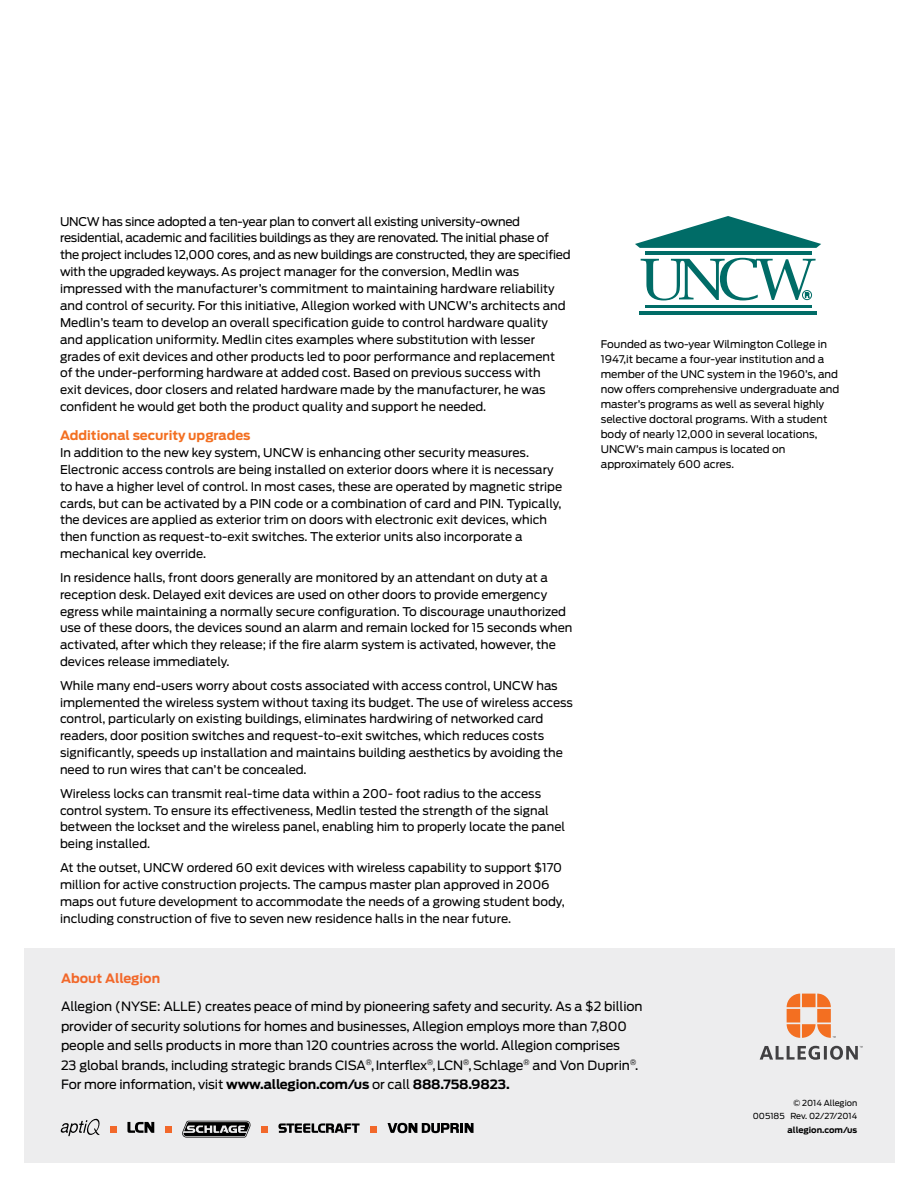
<style>
.page{position:relative;width:918px;height:1188px;background:#fff}
.page>*{position:absolute;margin:0;border:0;box-sizing:border-box;transform-origin:0 0}
.t1{font:12.75px/19.5px "Antenna";letter-spacing:-.005em;color:#000}
.t2{font:700 12.75px "Antenna";color:#f36f21}
.t3{font:700 12.75px "Antenna";color:#f2682a}
.t4{font:12px/16.8px "Antenna";color:#000}
.t5{font:10.5px/15px "Antenna";color:#000}
.t6{font:8.25px/13.5px "Antenna";color:#000;text-align:right}
.t7{font:700 8.25px "Antenna";color:#000}
.s1{font-weight:700}
</style>
<div class="page">
<div style="left:25px;top:949px;width:870px;height:214px;background:#ededee"></div>
<svg style="left:127px;top:1122px;width:27px;height:11px"></svg>
<div style="left:110px;top:1126px;width:7px;height:7px;background:#f2682a"></div>
<div style="left:165px;top:1126px;width:7px;height:7px;background:#f2682a"></div>
<svg style="left:388px;top:1123px;width:86px;height:10px"></svg>
<svg style="left:182px;top:1121px;width:69px;height:17px"></svg>
<svg style="left:60px;top:1118px;width:40px;height:18px"></svg>
<svg style="left:278px;top:1123px;width:82px;height:10px"></svg>
<div style="left:261px;top:1126px;width:7px;height:7px;background:#f2682a"></div>
<div style="left:370px;top:1126px;width:7px;height:7px;background:#f2682a"></div>
<svg style="left:787px;top:994px;width:49px;height:44px"></svg>
<svg style="left:760px;top:1046px;width:103px;height:14px"></svg>
<hr style="left:639px;top:312px;width:178px;height:3px;background:#006c67">
<hr style="left:645px;top:251px;width:167px;height:4px;background:#006c67">
<hr style="left:645px;top:305px;width:167px;height:3px;background:#006c67">
<svg style="left:635px;top:216px;width:186px;height:32px"></svg>
<svg style="left:641px;top:258px;width:175px;height:42px"></svg>
<p class="t4" style="left:60px;top:213px;width:512px">UNCW has since adopted a ten-year plan to convert all existing university-owned residential, academic and facilities buildings as they are renovated. The initial phase of the project includes 12,000 cores, and as new buildings are constructed, they are specified with the upgraded keyways. As project manager for the conversion, Medlin was impressed with the manufacturer’s commitment to maintaining hardware reliability and control of security. For this initiative, Allegion worked with UNCW’s architects and Medlin’s team to develop an overall specification guide to control hardware quality and application uniformity. Medlin cites examples where substitution with lesser grades of exit devices and other products led to poor performance and replacement of the under-performing hardware at added cost. Based on previous success with<br>exit devices, door closers and related hardware made by the manufacturer, he was confident he would get both the product quality and support he needed.</p>
<p class="t2" style="left:60px;top:428px;width:192px">Additional security upgrades</p>
<p class="t4" style="left:60px;top:444px;width:504px">In addition to the new key system, UNCW is enhancing other security measures.<br>Electronic access controls are being installed on exterior doors where it is necessary to have a higher level of control. In most cases, these are operated by magnetic stripe cards, but can be activated by a PIN code or a combination of card and PIN. Typically, the devices are applied as exterior trim on doors with electronic exit devices, which then function as request-to-exit switches. The exterior units also incorporate a mechanical key override.</p>
<p class="t4" style="left:60px;top:569px;width:514px">In residence halls, front doors generally are monitored by an attendant on duty at a reception desk. Delayed exit devices are used on other doors to provide emergency egress while maintaining a normally secure configuration. To discourage unauthorized use of these doors, the devices sound an alarm and remain locked for 15 seconds when activated, after which they release; if the fire alarm system is activated, however, the devices release immediately.</p>
<p class="t4" style="left:60px;top:677px;width:514px">While many end-users worry about costs associated with access control, UNCW has implemented the wireless system without taxing its budget. The use of wireless access control, particularly on existing buildings, eliminates hardwiring of networked card readers, door position switches and request-to-exit switches, which reduces costs significantly, speeds up installation and maintains building aesthetics by avoiding the need to run wires that can’t be concealed.</p>
<p class="t4" style="left:60px;top:785px;width:507px">Wireless locks can transmit real-time data within a 200- foot radius to the access control system. To ensure its effectiveness, Medlin tested the strength of the signal between the lockset and the wireless panel, enabling him to properly locate the panel being installed.</p>
<p class="t4" style="left:60px;top:859px;width:506px">At the outset, UNCW ordered 60 exit devices with wireless capability to support $170 million for active construction projects. The campus master plan approved in 2006 maps out future development to accommodate the needs of a growing student body, including construction of five to seven new residence halls in the near future.</p>
<p class="t5" style="left:601px;top:336px;width:240px">Founded as two-year Wilmington College in 1947,it became a four-year institution and a member of the UNC system in the 1960’s, and now offers comprehensive undergraduate and master’s programs as well as several highly selective doctoral programs. With a student body of nearly 12,000 in several locations, UNCW’s main campus is located on approximately 600 acres.</p>
<p class="t3" style="left:61px;top:970px;width:101px">About Allegion</p>
<p class="t1" style="left:61px;top:997px;width:583px">Allegion (NYSE: ALLE) creates peace of mind by pioneering safety and security. As a $2 billion provider of security solutions for homes and businesses, Allegion employs more than 7,800 people and sells products in more than 120 countries across the world. Allegion comprises<br>23 global brands, including strategic brands CISA<sup>®</sup>, Interflex<sup>®</sup>, LCN<sup>®</sup>, Schlage<sup>®</sup> and Von Duprin<sup>®</sup>.<br>For more information, visit <span class="s1">www.allegion.com/us</span> or call <span class="s1">888.758.9823.</span></p>
<p class="t6" style="left:753px;top:1096px;width:106px">© 2014 Allegion<br>005185 Rev. 02/27/2014</p>
<p class="t7" style="left:788px;top:1125px;width:71px">allegion.com/us</p>
</div>
